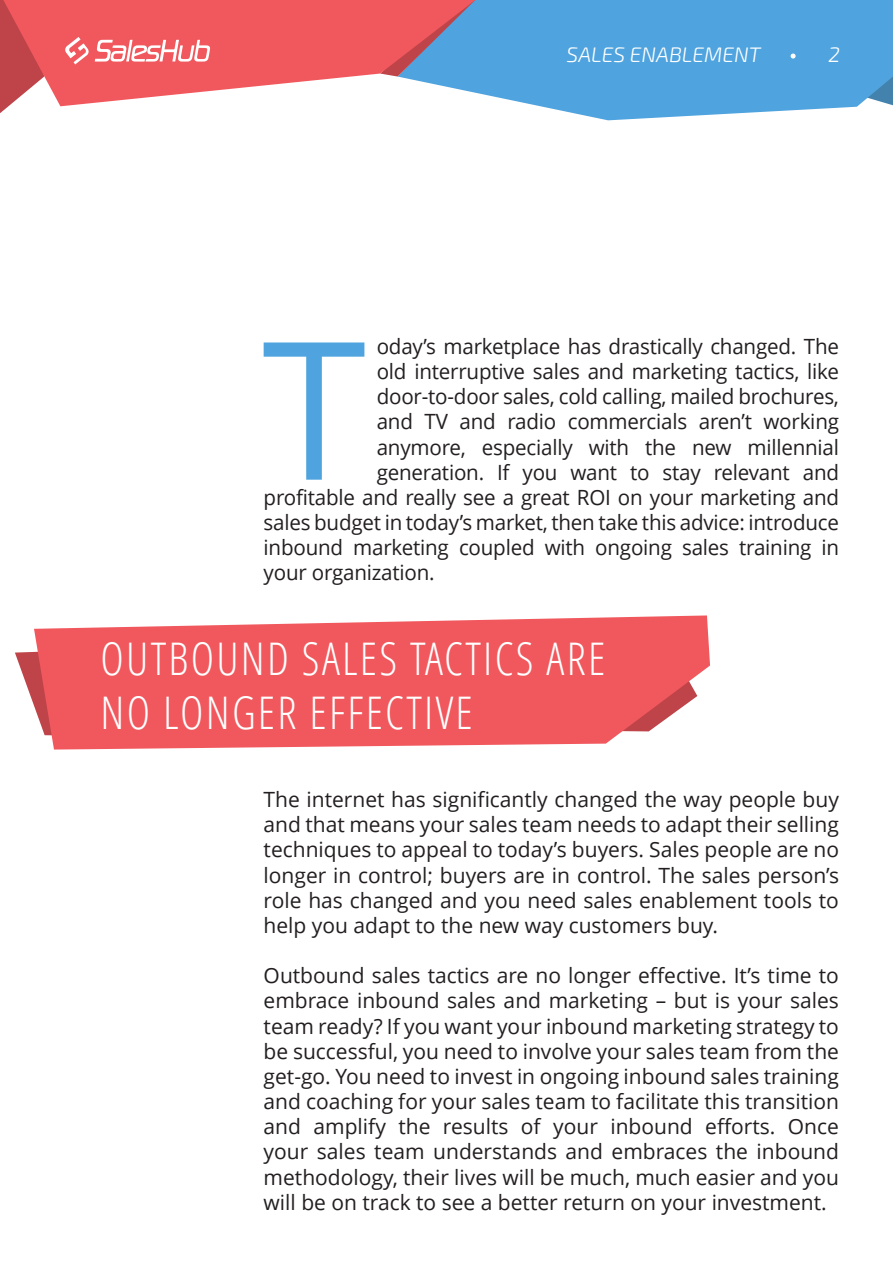
<style>
.page{position:relative;width:893px;height:1263px;background:#fff}
.page>*{position:absolute;margin:0;border:0;box-sizing:border-box;transform-origin:0 0}
.t1{font:300 condensed 45px/54px "Open Sans";letter-spacing:.05em;color:#fff}
.t2{font:21px/25.2px "Open Sans";letter-spacing:-.01em;color:#231f20;text-align:justify}
.t3{font:italic 300 21px "Exo 2.0";color:#fff}
</style>
<div class="page">
<svg style="left:489px;top:0;width:404px;height:120px;background:#5ca9e0"></svg>
<svg style="left:0;top:0;width:489px;height:106px;fill:#f1585d"></svg>
<svg style="left:791px;top:54px;width:5px;height:5px"></svg>
<svg style="left:65px;top:37px;width:24px;height:27px"></svg>
<svg style="left:95px;top:40px;width:115px;height:22px"></svg>
<svg style="left:15px;top:652px;width:19px;height:54px"></svg>
<svg style="left:34px;top:615px;width:676px;height:134px;background:#f16a6e"></svg>
<svg style="left:264px;top:342px;width:100px;height:138px"></svg>
<p class="t3" style="left:567px;top:43px;width:196px">SALES ENABLEMENT</p>
<p class="t3" style="left:828px;top:43px;width:13px">2</p>
<p class="t2" style="left:377px;top:333px;width:464px">oday’s marketplace has drastically changed. The</p>
<p class="t2" style="left:377px;top:358px;width:464px">old interruptive sales and marketing tactics, like</p>
<p class="t2" style="left:377px;top:383px;width:464px">door-to-door sales, cold calling, mailed brochures,</p>
<p class="t2" style="left:377px;top:409px;width:464px">and TV and radio commercials aren’t working</p>
<p class="t2" style="left:377px;top:434px;width:464px">anymore, especially with the new millennial</p>
<p class="t2" style="left:377px;top:459px;width:464px">generation. If you want to stay relevant and</p>
<p class="t2" style="left:264px;top:484px;width:577px">profitable and really see a great ROI on your marketing and</p>
<p class="t2" style="left:264px;top:509px;width:577px">sales budget in today’s market, then take this advice: introduce</p>
<p class="t2" style="left:264px;top:534px;width:577px">inbound marketing coupled with ongoing sales training in</p>
<p class="t2" style="left:264px;top:560px;width:172px">your organization.</p>
<h1 class="t1" style="left:101px;top:630px;width:506px">OUTBOUND SALES TACTICS ARE<br>NO LONGER EFFECTIVE</h1>
<p class="t2" style="left:264px;top:786px;width:577px">The internet has significantly changed the way people buy and that means your sales team needs to adapt their selling techniques to appeal to today’s buyers. Sales people are no longer in control; buyers are in control. The sales person’s role has changed and you need sales enablement tools to help you adapt to the new way customers buy.</p>
<p class="t2" style="left:264px;top:962px;width:577px">Outbound sales tactics are no longer effective. It’s time to embrace inbound sales and marketing – but is your sales team ready? If you want your inbound marketing strategy to be successful, you need to involve your sales team from the get-go. You need to invest in ongoing inbound sales training and coaching for your sales team to facilitate this transition and amplify the results of your inbound efforts. Once your sales team understands and embraces the inbound methodology, their lives will be much, much easier and you will be on track to see a better return on your investment.</p>
</div>
